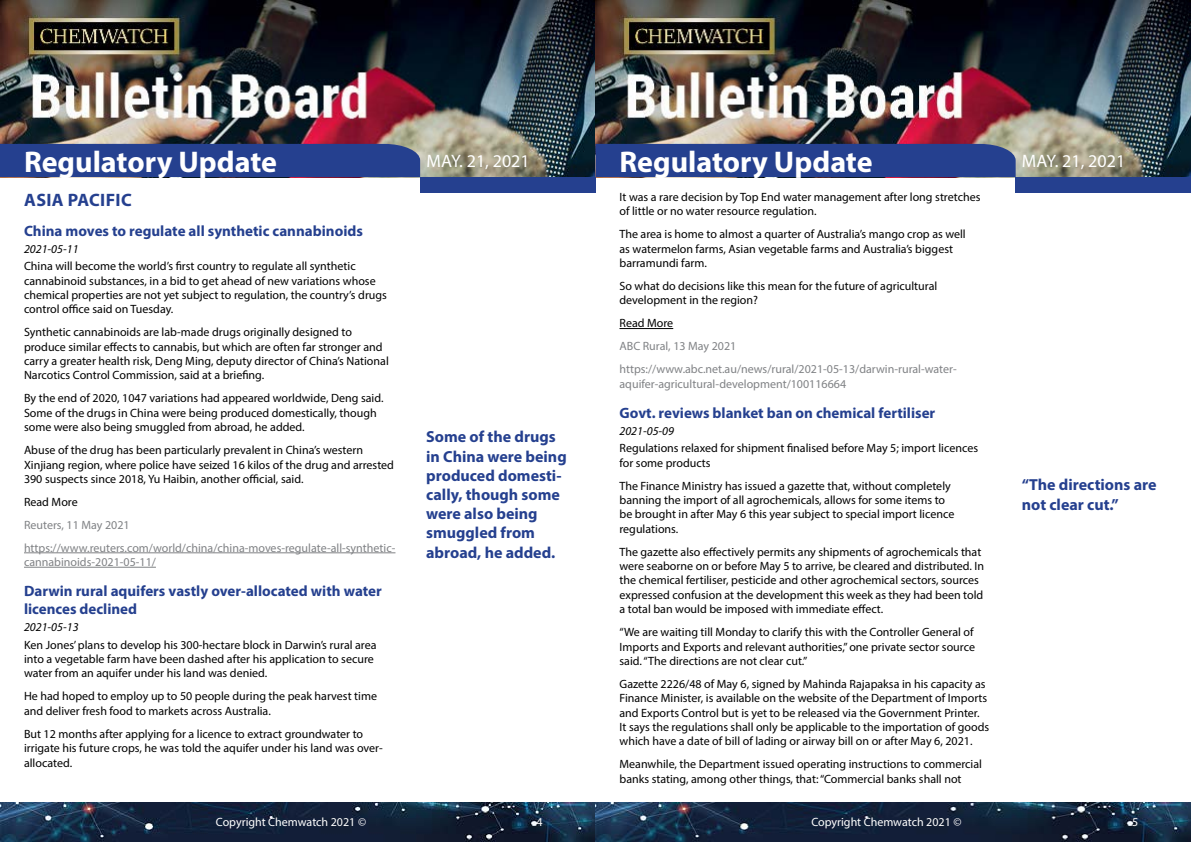
<style>
.page{position:relative;width:1191px;height:842px;background:#fff}
.page>*{position:absolute;margin:0;border:0;box-sizing:border-box;transform-origin:0 0}
.t1{font:700 30px "Myriad Pro";color:#fff}
.t2{font:18px "Myriad Pro";color:#fff}
.t3{font:700 18px "Myriad Pro";letter-spacing:.02em;color:#25408f}
.t4{font:700 16px/19.2px "Myriad Pro";color:#25408f}
.t5{font:700 15px/18px "Myriad Pro";color:#25408f}
.t6{font:12px/14.4px "Myriad Pro";color:#000}
.t7{font:12px/22.9px "Myriad Pro";color:#808285}
.t8{font:12px "Myriad Pro";color:#fff}
.t9{font:italic 12px "Myriad Pro";color:#000}
</style>
<div class="page">
<img style="left:0;top:0;width:1191px;height:177px">
<div style="left:420px;top:177px;width:175px;height:15px;background:#25408f"></div>
<div style="left:1015px;top:177px;width:176px;height:15px;background:#25408f"></div>
<div style="left:0;top:144px;width:420px;height:33px;background:#25408f"></div>
<div style="left:595px;top:144px;width:420px;height:33px;background:#25408f"></div>
<img style="left:0;top:802px;width:1191px;height:40px">
<hr style="left:619px;top:328px;width:54px;height:1px;background:#000">
<hr style="left:24px;top:552px;width:371px;height:1px;background:#808285">
<hr style="left:24px;top:567px;width:132px;height:1px;background:#808285">
<h1 class="t1" style="left:24px;top:142px;width:255px">Regulatory Update</h1>
<h2 class="t3" style="left:24px;top:188px;width:109px">ASIA PACIFIC</h2>
<p class="t5" style="left:24px;top:221px;width:340px">China moves to regulate all synthetic cannabinoids</p>
<p class="t9" style="left:24px;top:241px;width:56px">2021-05-11</p>
<p class="t6" style="left:24px;top:259px;width:364px">China will become the world’s first country to regulate all synthetic cannabinoid substances, in a bid to get ahead of new variations whose chemical properties are not yet subject to regulation, the country’s drugs control office said on Tuesday.</p>
<p class="t6" style="left:24px;top:325px;width:366px">Synthetic cannabinoids are lab-made drugs originally designed to produce similar effects to cannabis, but which are often far stronger and carry a greater health risk, Deng Ming, deputy director of China’s National Narcotics Control Commission, said at a briefing.</p>
<p class="t6" style="left:24px;top:391px;width:361px">By the end of 2020, 1047 variations had appeared worldwide, Deng said.<br>Some of the drugs in China were being produced domestically, though some were also being smuggled from abroad, he added.</p>
<p class="t6" style="left:24px;top:443px;width:371px">Abuse of the drug has been particularly prevalent in China’s western<br>Xinjiang region, where police have seized 16 kilos of the drug and arrested<br>390 suspects since 2018, Yu Haibin, another official, said.</p>
<p class="t6" style="left:24px;top:494px;width:55px">Read More</p>
<p class="t7" style="left:24px;top:513px;width:373px">Reuters, 11 May 2021 https://www.reuters.com/world/china/china-moves-regulate-all-synthetic-</p>
<p class="t7" style="left:24px;top:550px;width:133px">cannabinoids-2021-05-11/</p>
<p class="t5" style="left:24px;top:581px;width:359px">Darwin rural aquifers vastly over-allocated with water licences declined</p>
<p class="t9" style="left:24px;top:620px;width:56px">2021-05-13</p>
<p class="t6" style="left:24px;top:637px;width:354px">Ken Jones’ plans to develop his 300-hectare block in Darwin’s rural area into a vegetable farm have been dashed after his application to secure water from an aquifer under his land was denied.</p>
<p class="t6" style="left:24px;top:689px;width:354px">He had hoped to employ up to 50 people during the peak harvest time and deliver fresh food to markets across Australia.</p>
<p class="t6" style="left:24px;top:726px;width:360px">But 12 months after applying for a licence to extract groundwater to irrigate his future crops, he was told the aquifer under his land was over&shy;allocated.</p>
<h1 class="t1" style="left:619px;top:142px;width:255px">Regulatory Update</h1>
<p class="t6" style="left:619px;top:190px;width:362px">It was a rare decision by Top End water management after long stretches of little or no water resource regulation.</p>
<p class="t6" style="left:619px;top:227px;width:348px">The area is home to almost a quarter of Australia’s mango crop as well as watermelon farms, Asian vegetable farms and Australia’s biggest barramundi farm.</p>
<p class="t6" style="left:619px;top:279px;width:319px">So what do decisions like this mean for the future of agricultural development in the region?</p>
<p class="t6" style="left:619px;top:316px;width:55px">Read More</p>
<p class="t7" style="left:619px;top:335px;width:339px">ABC Rural, 13 May 2021 https://www.abc.net.au/news/rural/2021-05-13/darwin-rural-water-</p>
<p class="t7" style="left:619px;top:372px;width:228px">aquifer-agricultural-development/100116664</p>
<p class="t5" style="left:619px;top:403px;width:317px">Govt. reviews blanket ban on chemical fertiliser</p>
<p class="t9" style="left:619px;top:423px;width:56px">2021-05-09</p>
<p class="t6" style="left:619px;top:441px;width:360px">Regulations relaxed for shipment finalised before May 5; import licences for some products</p>
<p class="t6" style="left:619px;top:478px;width:336px">The Finance Ministry has issued a gazette that, without completely banning the import of all agrochemicals, allows for some items to be brought in after May 6 this year subject to special import licence regulations.</p>
<p class="t6" style="left:619px;top:544px;width:366px">The gazette also effectively permits any shipments of agrochemicals that were seaborne on or before May 5 to arrive, be cleared and distributed. In the chemical fertiliser, pesticide and other agrochemical sectors, sources expressed confusion at the development this week as they had been told a total ban would be imposed with immediate effect.</p>
<p class="t6" style="left:619px;top:625px;width:357px;text-align:justify">“We are waiting till Monday to clarify this with the Controller General of Imports and Exports and relevant authorities,” one private sector source said. “The directions are not clear cut.”</p>
<p class="t6" style="left:619px;top:676px;width:371px">Gazette 2226/48 of May 6, signed by Mahinda Rajapaksa in his capacity as Finance Minister, is available on the website of the Department of Imports and Exports Control but is yet to be released via the Government Printer.<br>It says the regulations shall only be applicable to the importation of goods which have a date of bill of lading or airway bill on or after May 6, 2021.</p>
<p class="t6" style="left:619px;top:757px;width:364px">Meanwhile, the Department issued operating instructions to commercial banks stating, among other things, that: “Commercial banks shall not</p>
<h2 class="t2" style="left:426px;top:149px;width:105px">May. 21, 2021</h2>
<h2 class="t2" style="left:1022px;top:149px;width:105px">May. 21, 2021</h2>
<h3 class="t4" style="left:426px;top:427px;width:142px">Some of the drugs in China were being produced domesti&shy;cally, though some were also being smuggled from abroad, he added.</h3>
<h3 class="t4" style="left:1021px;top:475px;width:136px">“The directions are not clear cut.”</h3>
<p class="t8" style="left:216px;top:815px;width:152px">Copyright Chemwatch 2021 ©</p>
<p class="t8" style="left:536px;top:815px;width:8px">4</p>
<p class="t8" style="left:811px;top:815px;width:152px">Copyright Chemwatch 2021 ©</p>
<p class="t8" style="left:1132px;top:815px;width:8px">5</p>
</div>
